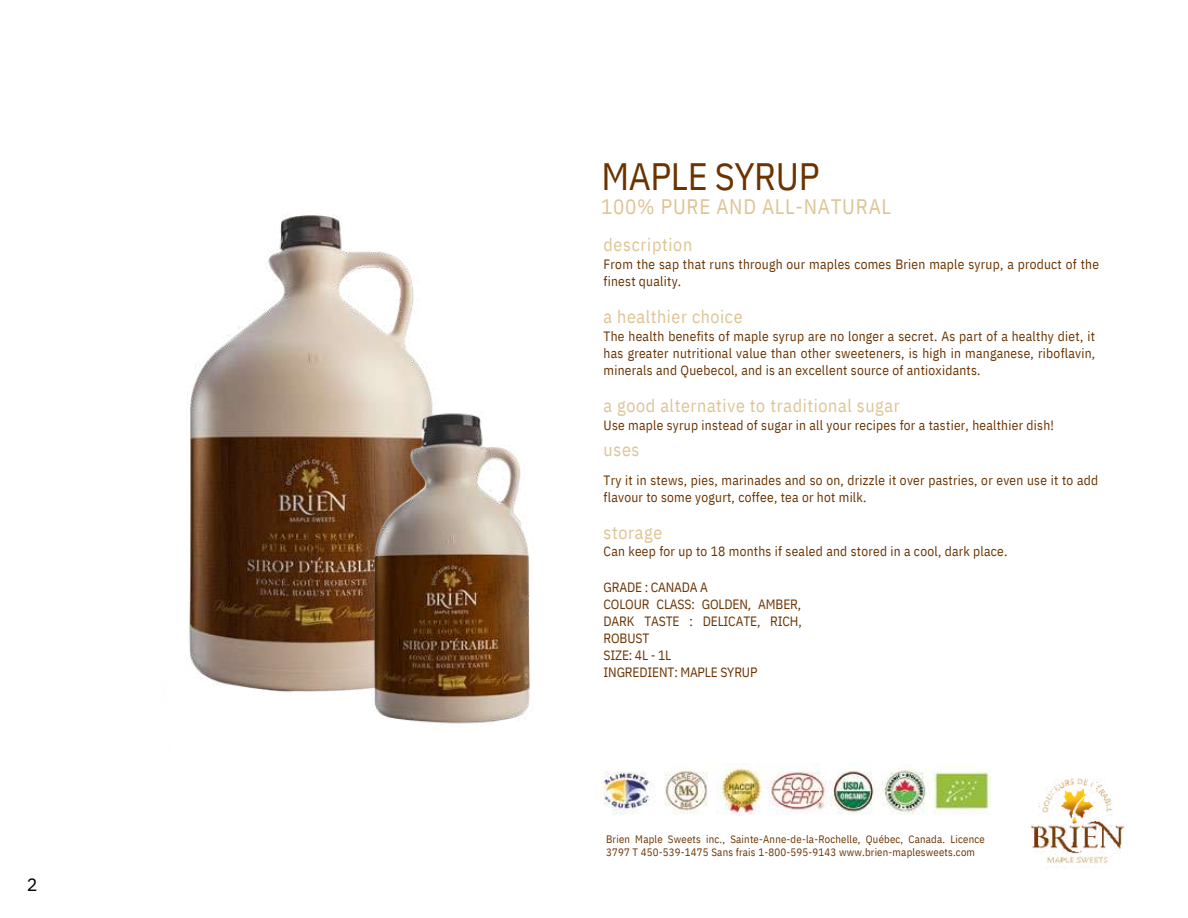
<style>
.page{position:relative;width:1188px;height:918px;background:#fff}
.page>*{position:absolute;margin:0;border:0;box-sizing:border-box;transform-origin:0 0}
.t1{font:38.1px "IBM Plex Sans Cond";letter-spacing:-.01em;color:#6a3300}
.t2{font:21px "IBM Plex Sans Cond";letter-spacing:.035em;color:#ddc494}
.t3{font:18px "IBM Plex Sans Cond";letter-spacing:.035em;color:#ddc494}
.t4{font:18px "IBM Plex Sans";color:#000}
.t5{font:13.5px/16.8px "IBM Plex Sans Cond";letter-spacing:.02em;color:#6a3300}
.t6{font:13.5px/16.8px "IBM Plex Sans Cond";letter-spacing:-.01em;color:#6a3300}
.t7{font:10.8px/13.5px "IBM Plex Sans Cond";letter-spacing:.02em;color:#6a3300}
</style>
<div class="page">
<img style="left:1031px;top:778px;width:94px;height:91px">
<img style="left:599px;top:764px;width:391px;height:51px">
<img style="left:187px;top:213px;width:244px;height:479px">
<img style="left:364px;top:394px;width:166px;height:330px">
<h3 class="t4" style="left:27px;top:873px;width:12px">2</h3>
<h1 class="t1" style="left:602px;top:151px;width:220px">MAPLE SYRUP</h1>
<h2 class="t2" style="left:601px;top:193px;width:292px">100% PURE AND ALL-NATURAL</h2>
<h3 class="t3" style="left:604px;top:233px;width:90px">description</h3>
<p class="t5" style="left:604px;top:256px;width:497px">From the sap that runs through our maples comes Brien maple syrup, a product of the finest quality.</p>
<h3 class="t3" style="left:604px;top:305px;width:141px">a healthier choice</h3>
<p class="t5" style="left:604px;top:328px;width:493px;text-align:justify">The health benefits of maple syrup are no longer a secret. As part of a healthy diet, it has greater nutritional value than other sweeteners, is high in manganese, riboflavin, minerals and Quebecol, and is an excellent source of antioxidants.</p>
<h3 class="t3" style="left:604px;top:394px;width:298px">a good alternative to traditional sugar</h3>
<h3 class="t3" style="left:604px;top:437px;width:37px">uses</h3>
<p class="t5" style="left:604px;top:417px;width:452px">Use maple syrup instead of sugar in all your recipes for a tastier, healthier dish!</p>
<p class="t5" style="left:604px;top:471px;width:496px">Try it in stews, pies, marinades and so on, drizzle it over pastries, or even use it to add flavour to some yogurt, coffee, tea or hot milk.</p>
<h3 class="t3" style="left:604px;top:520px;width:60px">storage</h3>
<p class="t5" style="left:604px;top:543px;width:406px">Can keep for up to 18 months if sealed and stored in a cool, dark place.</p>
<p class="t6" style="left:604px;top:579px;width:200px">GRADE : CANADA A<br>COLOUR CLASS: GOLDEN, AMBER,<br>DARK TASTE : DELICATE, RICH,<br>ROBUST<br>SIZE: 4L - 1L<br>INGREDIENT: MAPLE SYRUP</p>
<p class="t7" style="left:606px;top:832px;width:380px">Brien Maple Sweets inc., Sainte-Anne-de-la-Rochelle, Québec, Canada. Licence<br>3797 T 450-539-1475 Sans frais 1-800-595-9143 www.brien-maplesweets.com</p>
</div>
